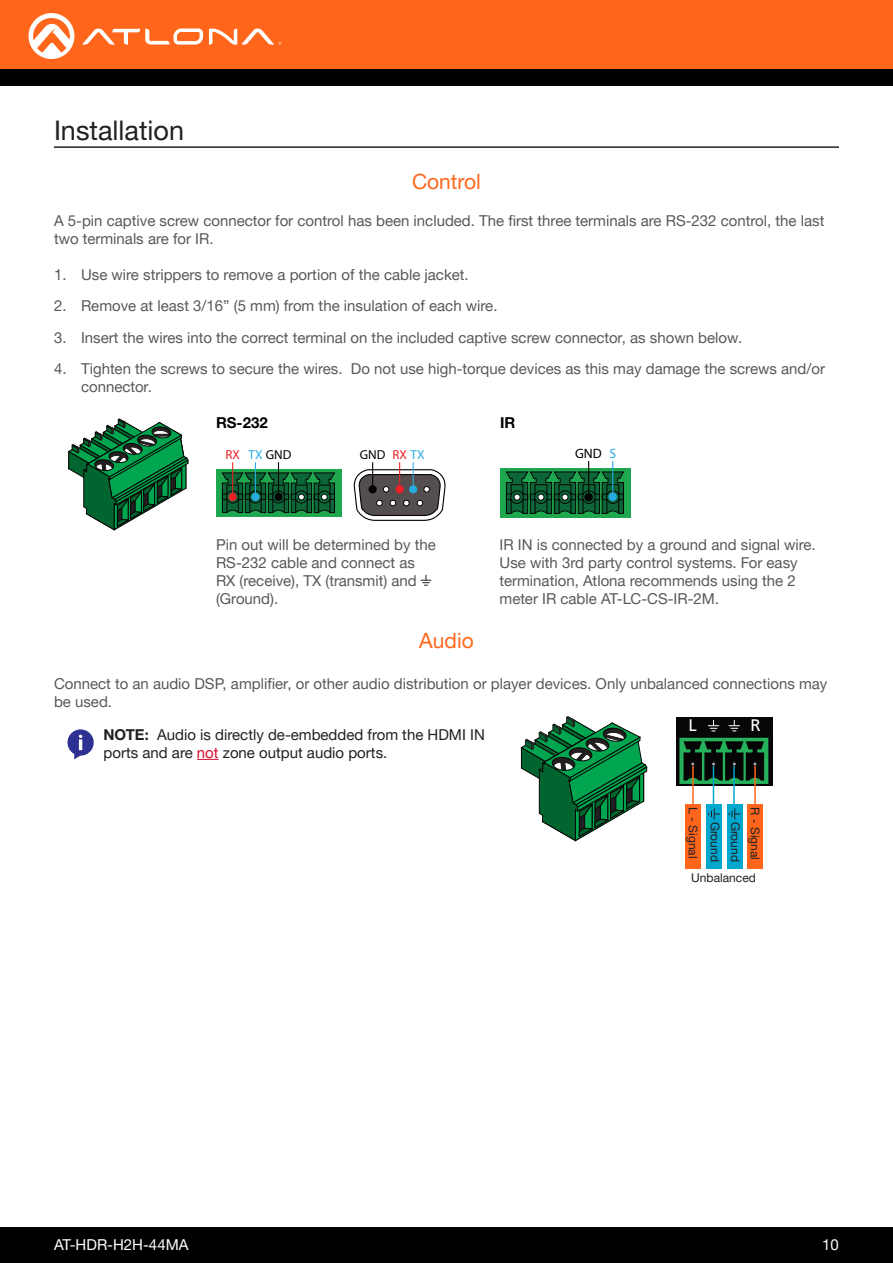
<style>
.page{position:relative;width:893px;height:1263px;background:#fff}
.page>*{position:absolute;margin:0;border:0;box-sizing:border-box;transform-origin:0 0}
.Section_Header{font:27px "Helvetica Neue LTW1 G";color:#231f20}
.Subsection_Header{font:21px "Helvetica Neue LTW1 G";color:#ff661c}
.t1{font:16.8px "Frutiger LT Std";color:#fdfefe}
.General_Text{font:15px/18px "Helvetica Neue LTW1 G";color:#57585a}
.General_Bold_Text{font:15px/18px "Helvetica Neue LTW1 G";color:#231f20}
.t2{font:15px "Helvetica Neue LTW1 G";color:#fff}
.General_Text-2{font:700 15px "Helvetica Neue LTW1 G";color:#000}
.t3{font:13.5px "Myriad Pro";color:#000}
.t4{font:13.05px "Myriad Pro";letter-spacing:.005em;color:#000}
.t5{font:12px "Helvetica Neue LTW1 G";color:#231f20}
.s1{color:#ec2026}
.s2{color:#28abe1}
.s3{font-weight:700}
.s4{color:#d30d2b}
</style>
<div class="page">
<div style="left:0;top:1227px;width:893px;height:36px;background:#000"></div>
<div style="left:0;top:0;width:893px;height:69px;background:#ff661c"></div>
<div style="left:0;top:69px;width:893px;height:16px;background:#000"></div>
<svg style="left:82px;top:29px;width:121px;height:16px"></svg>
<svg style="left:209px;top:28px;width:72px;height:17px"></svg>
<svg style="left:29px;top:13px;width:45px;height:46px"></svg>
<hr style="left:54px;top:146px;width:785px;height:2px;background:#231f20">
<svg style="left:68px;top:419px;width:120px;height:111px"></svg>
<div style="left:500px;top:468px;width:130px;height:49px;background:#1fa74f"></div>
<svg style="left:505px;top:471px;width:119px;height:43px;background:#0f572f"></svg>
<hr style="left:612px;top:461px;width:1px;height:36px;background:#26aae1">
<div style="left:608px;top:493px;width:9px;height:8px;background:#26aae1;border-radius:50%"></div>
<hr style="left:588px;top:461px;width:1px;height:36px;background:#000">
<div style="left:584px;top:493px;width:9px;height:8px;background:#000;border-radius:50%"></div>
<div style="left:216px;top:469px;width:125px;height:47px;background:#1fa74f"></div>
<svg style="left:221px;top:472px;width:114px;height:41px;background:#0e552e"></svg>
<hr style="left:232px;top:462px;width:1px;height:35px;background:#ec2026">
<div style="left:229px;top:493px;width:8px;height:8px;background:#ec2026;border-radius:50%"></div>
<hr style="left:278px;top:462px;width:1px;height:35px;background:#000">
<div style="left:274px;top:493px;width:9px;height:8px;background:#000;border-radius:50%"></div>
<svg style="left:353px;top:462px;width:93px;height:59px"></svg>
<div style="left:409px;top:485px;width:8px;height:8px;background:#28abe1;border-radius:50%"></div>
<hr style="left:255px;top:462px;width:1px;height:35px;background:#28abe1">
<div style="left:251px;top:493px;width:8px;height:8px;background:#28abe1;border-radius:50%"></div>
<svg style="left:421px;top:575px;width:10px;height:11px"></svg>
<div style="left:676px;top:718px;width:97px;height:68px;background:#070709"></div>
<svg style="left:729px;top:720px;width:11px;height:11px"></svg>
<svg style="left:708px;top:720px;width:11px;height:11px"></svg>
<svg style="left:682px;top:741px;width:83px;height:40px"></svg>
<div style="left:679px;top:738px;width:89px;height:46px;border:2px solid #25b25a"></div>
<svg style="left:683px;top:741px;width:81px;height:39px"></svg>
<div style="left:707px;top:804px;width:15px;height:65px;background:#00a7cf"></div>
<div style="left:685px;top:804px;width:16px;height:65px;background:#ff661c"></div>
<div style="left:727px;top:804px;width:15px;height:65px;background:#00a7cf"></div>
<div style="left:748px;top:804px;width:15px;height:65px;background:#ff661c"></div>
<svg style="left:708px;top:808px;width:12px;height:11px"></svg>
<svg style="left:729px;top:808px;width:11px;height:11px"></svg>
<hr style="left:713px;top:766px;width:1px;height:41px;background:#00a7cf">
<hr style="left:692px;top:766px;width:2px;height:41px;background:#ff661c">
<hr style="left:733px;top:766px;width:2px;height:41px;background:#00a7cf">
<hr style="left:754px;top:766px;width:2px;height:41px;background:#ff661c">
<svg style="left:521px;top:716px;width:126px;height:125px"></svg>
<svg style="left:68px;top:729px;width:26px;height:30px"></svg>
<svg style="left:197px;top:759px;width:22px;height:1px"></svg>
<p class="Section_Header" style="left:54px;top:113px;width:132px">Installation</p>
<p class="Subsection_Header" style="left:412px;top:169px;width:70px">Control</p>
<p class="General_Text" style="left:54px;top:211px;width:772px">A 5-pin captive screw connector for control has been included. The first three terminals are RS-232 control, the last two terminals are for IR.</p>
<p class="General_Text" style="left:54px;top:265px;width:416px">1. Use wire strippers to remove a portion of the cable jacket.</p>
<p class="General_Text" style="left:54px;top:297px;width:445px">2. Remove at least 3/16” (5 mm) from the insulation of each wire.</p>
<p class="General_Text" style="left:54px;top:328px;width:690px">3. Insert the wires into the correct terminal on the included captive screw connector, as shown below.</p>
<p class="General_Text" style="left:81px;top:360px;width:745px;text-indent:-27px">4. Tighten the screws to secure the wires. Do not use high-torque devices as this may damage the screws and/or connector.</p>
<p class="General_Text-2" style="left:216px;top:413px;width:53px">RS-232</p>
<p class="General_Text-2" style="left:500px;top:413px;width:17px">IR</p>
<p class="t4" style="left:225px;top:447px;width:67px"><span class="s1">RX</span> <span class="s2">TX</span> GND</p>
<p class="t4" style="left:360px;top:447px;width:66px">GND <span class="s1">RX</span> <span class="s2">TX</span></p>
<p class="t3" style="left:575px;top:445px;width:42px">GND <span class="s2">S</span></p>
<p class="General_Text" style="left:216px;top:535px;width:221px">Pin out will be determined by the<br>RS-232 cable and connect as<br>RX (receive), TX (transmit) and (Ground).</p>
<p class="General_Text" style="left:500px;top:535px;width:318px">IR IN is connected by a ground and signal wire.<br>Use with 3rd party control systems. For easy termination, Atlona recommends using the 2 meter IR cable AT-LC-CS-IR-2M.</p>
<p class="Subsection_Header" style="left:419px;top:628px;width:56px">Audio</p>
<p class="General_Text" style="left:54px;top:675px;width:775px">Connect to an audio DSP, amplifier, or other audio distribution or player devices. Only unbalanced connections may be used.</p>
<p class="General_Bold_Text" style="left:104px;top:726px;width:383px"><span class="s3">NOTE:</span> Audio is directly de-embedded from the HDMI IN ports and are <span class="s4">not</span> zone output audio ports.</p>
<p class="t1" style="left:689px;top:715px;width:10px">L</p>
<p class="t1" style="left:750px;top:715px;width:12px">R</p>
<p class="t5" style="left:700px;top:807px;width:53px;rotate:90deg">L - Signal</p>
<p class="t5" style="left:763px;top:807px;width:54px;rotate:90deg">R - Signal</p>
<p class="t5" style="left:691px;top:870px;width:66px">Unbalanced</p>
<p class="t5" style="left:722px;top:821px;width:42px;rotate:90deg">Ground</p>
<p class="t5" style="left:743px;top:821px;width:42px;rotate:90deg">Ground</p>
<p class="t2" style="left:54px;top:1235px;width:136px">AT-HDR-H2H-44MA</p>
<p class="t2" style="left:822px;top:1235px;width:18px">10</p>
</div>
